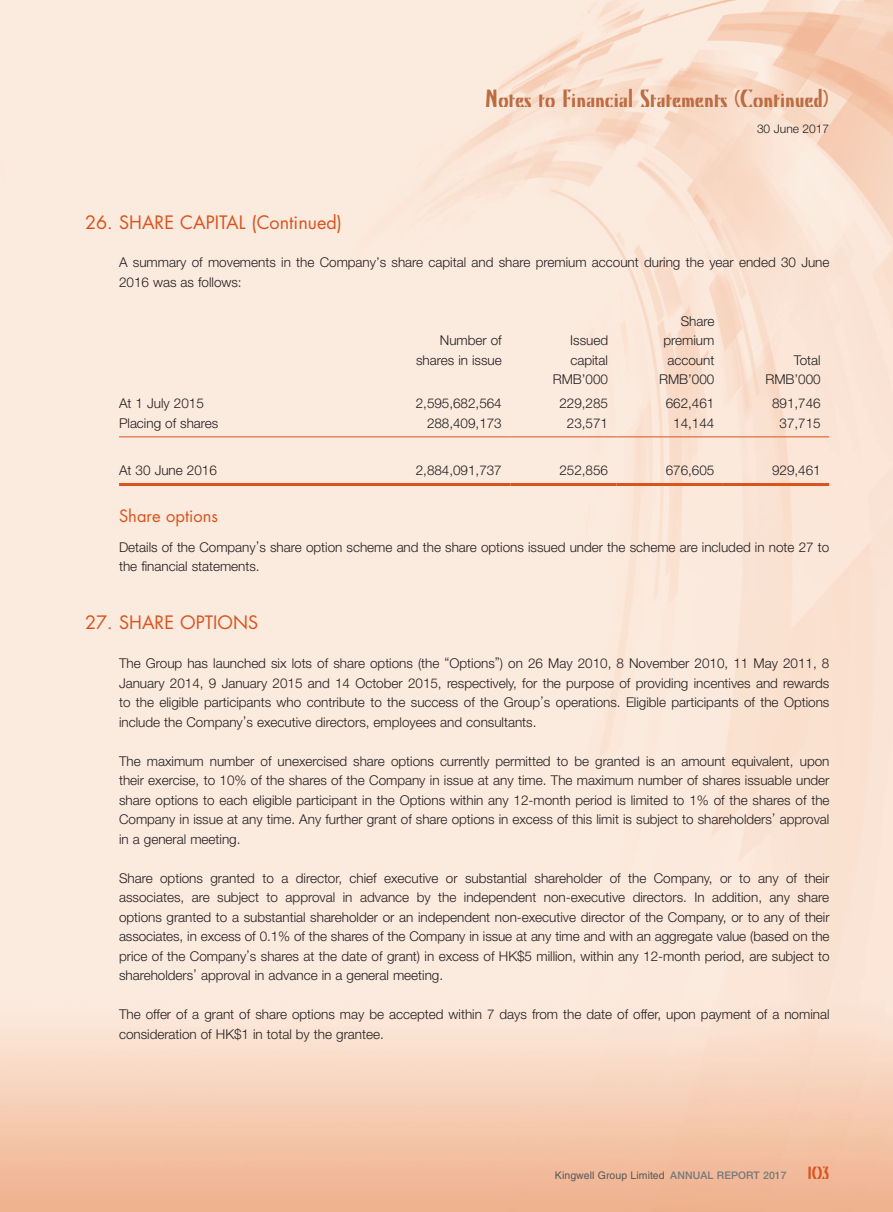
<style>
.page{position:relative;width:893px;height:1212px;background:#fff}
.page>*{position:absolute;margin:0;border:0;box-sizing:border-box;transform-origin:0 0}
.t1{font:24.75px "Kino";letter-spacing:-.005em;color:#bc6c42}
.Heading_1{font:18px "Futura Std";color:#d9531c}
.Heading_2{font:16.5px "Futura Std";color:#d9531c}
.Body_Text{font:300 13.5px/19.5px "Helvetica Neue LT Std";color:#231f20}
.t2{font:300 12px "Helvetica Neue LT Std";color:#231f20}
.t3{font:10.5px "Helvetica LT Std";letter-spacing:.01em;color:#57585a}
.s1{font-family:"Helvetica Neue LT Std";font-weight:500;color:#76787b}
.s2{font-family:"Kino";font-size:18px;color:#d9531c}
</style>
<div class="page">
<hr style="left:119px;top:436px;width:285px;height:1px;background:#d9531c">
<hr style="left:404px;top:436px;width:106px;height:1px;background:#d9531c">
<hr style="left:510px;top:436px;width:107px;height:1px;background:#d9531c">
<hr style="left:617px;top:436px;width:106px;height:1px;background:#d9531c">
<hr style="left:723px;top:436px;width:106px;height:1px;background:#d9531c">
<hr style="left:119px;top:483px;width:285px;height:3px;background:#d9531c">
<hr style="left:404px;top:483px;width:106px;height:3px;background:#d9531c">
<hr style="left:510px;top:483px;width:107px;height:3px;background:#d9531c">
<hr style="left:617px;top:483px;width:106px;height:3px;background:#d9531c">
<hr style="left:723px;top:483px;width:106px;height:3px;background:#d9531c">
<h1 class="t1" style="left:485px;top:84px;width:345px">Notes to Financial Statements (Continued)</h1>
<p class="t2" style="left:757px;top:122px;width:74px">30 June 2017</p>
<p class="Heading_1" style="left:85px;top:211px;width:259px">26. SHARE CAPITAL (Continued)</p>
<p class="Body_Text" style="left:119px;top:252px;width:712px">A summary of movements in the Company’s share capital and share premium account during the year ended 30 June<br>2016 was as follows:</p>
<p class="Body_Text" style="left:440px;top:330px;width:63px">Number of</p>
<p class="Body_Text" style="left:416px;top:350px;width:87px">shares in issue</p>
<p class="Body_Text" style="left:570px;top:330px;width:39px">Issued</p>
<p class="Body_Text" style="left:570px;top:350px;width:39px">capital</p>
<p class="Body_Text" style="left:681px;top:311px;width:35px">Share</p>
<p class="Body_Text" style="left:664px;top:330px;width:52px">premium</p>
<p class="Body_Text" style="left:667px;top:350px;width:48px">account</p>
<p class="Body_Text" style="left:794px;top:350px;width:28px">Total</p>
<p class="Body_Text" style="left:553px;top:369px;width:57px">RMB’000</p>
<p class="Body_Text" style="left:659px;top:369px;width:57px">RMB’000</p>
<p class="Body_Text" style="left:765px;top:369px;width:57px">RMB’000</p>
<p class="Body_Text" style="left:119px;top:393px;width:86px">At 1 July 2015</p>
<p class="Body_Text" style="left:416px;top:393px;width:87px">2,595,682,564</p>
<p class="Body_Text" style="left:559px;top:393px;width:50px">229,285</p>
<p class="Body_Text" style="left:666px;top:393px;width:50px">662,461</p>
<p class="Body_Text" style="left:772px;top:393px;width:50px">891,746</p>
<p class="Body_Text" style="left:119px;top:413px;width:101px">Placing of shares</p>
<p class="Body_Text" style="left:427px;top:413px;width:76px">288,409,173</p>
<p class="Body_Text" style="left:567px;top:413px;width:43px">23,571</p>
<p class="Body_Text" style="left:673px;top:413px;width:43px">14,144</p>
<p class="Body_Text" style="left:779px;top:413px;width:43px">37,715</p>
<p class="Body_Text" style="left:119px;top:460px;width:99px">At 30 June 2016</p>
<p class="Body_Text" style="left:416px;top:460px;width:87px">2,884,091,737</p>
<p class="Body_Text" style="left:559px;top:460px;width:50px">252,856</p>
<p class="Body_Text" style="left:666px;top:460px;width:50px">676,605</p>
<p class="Body_Text" style="left:772px;top:460px;width:50px">929,461</p>
<p class="Heading_2" style="left:119px;top:505px;width:100px">Share options</p>
<p class="Body_Text" style="left:119px;top:537px;width:712px">Details of the Company’s share option scheme and the share options issued under the scheme are included in note 27 to the financial statements.</p>
<p class="Heading_1" style="left:85px;top:611px;width:175px">27. SHARE OPTIONS</p>
<p class="Body_Text" style="left:119px;top:653px;width:712px;text-align:justify">The Group has launched six lots of share options (the “Options”) on 26 May 2010, 8 November 2010, 11 May 2011, 8<br>January 2014, 9 January 2015 and 14 October 2015, respectively, for the purpose of providing incentives and rewards to the eligible participants who contribute to the success of the Group’s operations. Eligible participants of the Options include the Company’s executive directors, employees and consultants.</p>
<p class="Body_Text" style="left:119px;top:751px;width:712px;text-align:justify">The maximum number of unexercised share options currently permitted to be granted is an amount equivalent, upon their exercise, to 10% of the shares of the Company in issue at any time. The maximum number of shares issuable under share options to each eligible participant in the Options within any 12-month period is limited to 1% of the shares of the Company in issue at any time. Any further grant of share options in excess of this limit is subject to shareholders’ approval in a general meeting.</p>
<p class="Body_Text" style="left:119px;top:868px;width:712px;text-align:justify">Share options granted to a director, chief executive or substantial shareholder of the Company, or to any of their associates, are subject to approval in advance by the independent non-executive directors. In addition, any share options granted to a substantial shareholder or an independent non-executive director of the Company, or to any of their associates, in excess of 0.1% of the shares of the Company in issue at any time and with an aggregate value (based on the price of the Company’s shares at the date of grant) in excess of HK$5 million, within any 12-month period, are subject to shareholders’ approval in advance in a general meeting.</p>
<p class="Body_Text" style="left:119px;top:1004px;width:712px">The offer of a grant of share options may be accepted within 7 days from the date of offer, upon payment of a nominal consideration of HK$1 in total by the grantee.</p>
<p class="t3" style="left:555px;top:1169px;width:276px">Kingwell Group Limited <span class="s1">ANNUAL REPORT 2017</span> <span class="s2">103</span></p>
</div>
